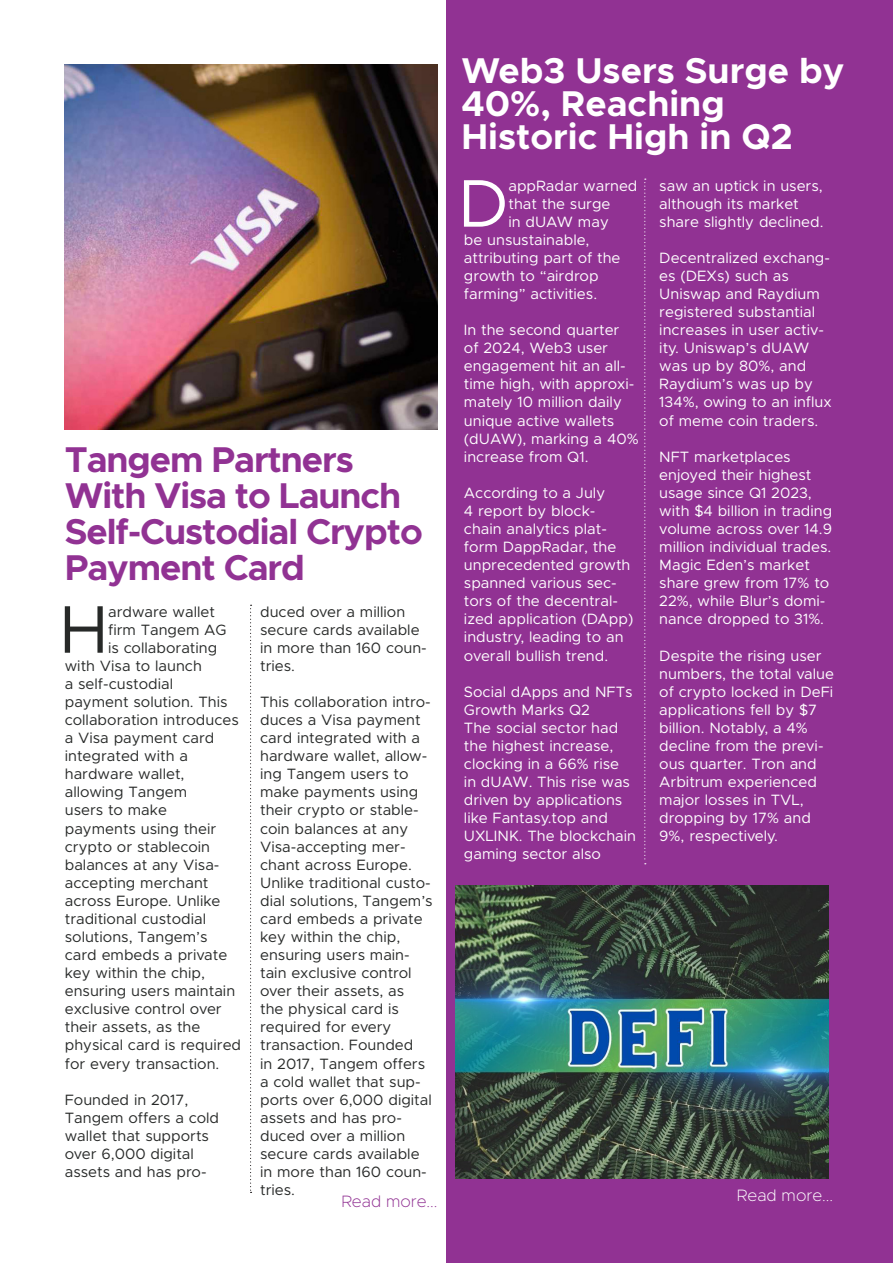
<style>
.page{position:relative;width:893px;height:1263px;background:#fff}
.page>*{position:absolute;margin:0;border:0;box-sizing:border-box;transform-origin:0 0}
.Body_paragraph{font:67.65px "Metropolis";color:#272928}
.Body_paragraph-2{font:67.65px "Metropolis";color:#fff}
.t1{font:700 36px/36px "Metropolis";letter-spacing:-.03em;color:#913293}
.t2{font:700 36px/33px "Metropolis";color:#fff}
.t3{font:200 16.5px "Metropolis";color:#913293}
.t4{font:200 16.5px "Metropolis";color:#fff}
.Body_paragraph-3{font:15px/18px "Metropolis";color:#fff}
.Body_paragraph-4{font:15px/18px "Metropolis";color:#272928}
</style>
<div class="page">
<img style="left:65px;top:65px;width:372px;height:364px">
<div style="left:446px;top:0;width:447px;height:1263px;background:#913293"></div>
<svg style="left:250px;top:605px;width:2px;height:588px"></svg>
<svg style="left:644px;top:179px;width:2px;height:685px"></svg>
<img style="left:455px;top:885px;width:373px;height:294px">
<p class="t1" style="left:65px;top:442px;width:360px">Tangem Partners<br>With Visa to Launch<br>Self-Custodial Crypto<br>Payment Card</p>
<p class="Body_paragraph" style="left:59px;top:587px;width:50px">H</p>
<p class="Body_paragraph-4" style="left:108px;top:602px;width:108px">ardware wallet</p>
<p class="Body_paragraph-4" style="left:260px;top:602px;width:168px">duced over a million secure cards available in more than 160 coun&shy;tries.</p>
<p class="Body_paragraph-4" style="left:260px;top:693px;width:174px">This collaboration intro&shy;duces a Visa payment card integrated with a hardware wallet, allow&shy;ing Tangem users to make payments using their crypto or stable&shy;coin balances at any<br>Visa-accepting mer&shy;chant across Europe.<br>Unlike traditional custo&shy;dial solutions, Tangem’s card embeds a private key within the chip, ensuring users main&shy;tain exclusive control over their assets, as<br>the physical card is required for every transaction. Founded<br>in 2017, Tangem offers a cold wallet that sup&shy;ports over 6,000 digital assets and has pro&shy;duced over a million secure cards available in more than 160 coun&shy;tries.</p>
<p class="t3" style="left:341px;top:1191px;width:98px">Read more...</p>
<p class="Body_paragraph-4" style="left:108px;top:620px;width:120px">firm Tangem AG</p>
<p class="Body_paragraph-4" style="left:108px;top:638px;width:111px">is collaborating</p>
<p class="Body_paragraph-4" style="left:65px;top:657px;width:139px">with Visa to launch</p>
<p class="Body_paragraph-4" style="left:65px;top:675px;width:110px">a self-custodial</p>
<p class="Body_paragraph-4" style="left:65px;top:693px;width:164px">payment solution. This</p>
<p class="Body_paragraph-4" style="left:65px;top:711px;width:176px">collaboration introduces</p>
<p class="Body_paragraph-4" style="left:65px;top:729px;width:151px">a Visa payment card</p>
<p class="Body_paragraph-4" style="left:65px;top:747px;width:125px">integrated with a</p>
<p class="Body_paragraph-4" style="left:65px;top:765px;width:121px">hardware wallet,</p>
<p class="Body_paragraph-4" style="left:65px;top:783px;width:124px">allowing Tangem</p>
<p class="Body_paragraph-4" style="left:65px;top:801px;width:104px">users to make</p>
<p class="Body_paragraph-4" style="left:65px;top:819px;width:153px">payments using their</p>
<p class="Body_paragraph-4" style="left:65px;top:837px;width:147px">crypto or stablecoin</p>
<p class="Body_paragraph-4" style="left:65px;top:855px;width:156px">balances at any Visa-</p>
<p class="Body_paragraph-4" style="left:65px;top:873px;width:145px">accepting merchant</p>
<p class="Body_paragraph-4" style="left:65px;top:892px;width:157px">across Europe. Unlike</p>
<p class="Body_paragraph-4" style="left:65px;top:910px;width:143px">traditional custodial</p>
<p class="Body_paragraph-4" style="left:65px;top:928px;width:144px">solutions, Tangem’s</p>
<p class="Body_paragraph-4" style="left:65px;top:946px;width:164px">card embeds a private</p>
<p class="Body_paragraph-4" style="left:65px;top:964px;width:142px">key within the chip,</p>
<p class="Body_paragraph-4" style="left:65px;top:982px;width:172px">ensuring users maintain</p>
<p class="Body_paragraph-4" style="left:65px;top:1000px;width:158px">exclusive control over</p>
<p class="Body_paragraph-4" style="left:65px;top:1018px;width:137px">their assets, as the</p>
<p class="Body_paragraph-4" style="left:65px;top:1036px;width:178px">physical card is required</p>
<p class="Body_paragraph-4" style="left:65px;top:1054px;width:156px">for every transaction.</p>
<p class="Body_paragraph-4" style="left:65px;top:1090px;width:156px">Founded in 2017,<br>Tangem offers a cold wallet that supports over 6,000 digital assets and has pro-</p>
<p class="t2" style="left:461px;top:54px;width:384px">Web3 Users Surge by<br>40%, Reaching</p>
<p class="t2" style="left:461px;top:120px;width:333px">Historic High in Q2</p>
<p class="Body_paragraph-2" style="left:458px;top:161px;width:53px">D</p>
<p class="Body_paragraph-3" style="left:508px;top:176px;width:131px">appRadar warned</p>
<p class="Body_paragraph-3" style="left:508px;top:194px;width:104px">that the surge</p>
<p class="Body_paragraph-3" style="left:508px;top:212px;width:102px">in dUAW may</p>
<p class="Body_paragraph-3" style="left:464px;top:231px;width:127px">be unsustainable,</p>
<p class="Body_paragraph-3" style="left:464px;top:249px;width:158px">attributing part of the</p>
<p class="Body_paragraph-3" style="left:464px;top:267px;width:136px">growth to “airdrop</p>
<p class="Body_paragraph-3" style="left:464px;top:285px;width:135px">farming” activities.</p>
<p class="Body_paragraph-3" style="left:464px;top:321px;width:176px">In the second quarter<br>of 2024, Web3 user engagement hit an all&shy;time high, with approxi&shy;mately 10 million daily unique active wallets (dUAW), marking a 40% increase from Q1.</p>
<p class="Body_paragraph-3" style="left:464px;top:484px;width:171px">According to a July<br>4 report by block&shy;chain analytics plat&shy;form DappRadar, the unprecedented growth spanned various sec&shy;tors of the decentral&shy;ized application (DApp) industry, leading to an overall bullish trend.</p>
<p class="Body_paragraph-3" style="left:464px;top:682px;width:170px">Social dApps and NFTs<br>Growth Marks Q2</p>
<p class="Body_paragraph-3" style="left:464px;top:719px;width:174px">The social sector had the highest increase, clocking in a 66% rise<br>in dUAW. This rise was driven by applications like Fantasy.top and<br>UXLINK. The blockchain gaming sector also</p>
<p class="Body_paragraph-3" style="left:659px;top:176px;width:166px">saw an uptick in users, although its market share slightly declined.</p>
<p class="Body_paragraph-3" style="left:659px;top:249px;width:174px">Decentralized exchang&shy;es (DEXs) such as<br>Uniswap and Raydium registered substantial increases in user activ&shy;ity. Uniswap’s dUAW was up by 80%, and<br>Raydium’s was up by<br>134%, owing to an influx of meme coin traders.</p>
<p class="Body_paragraph-3" style="left:659px;top:447px;width:175px">NFT marketplaces enjoyed their highest usage since Q1 2023, with $4 billion in trading volume across over 14.9 million individual trades.<br>Magic Eden’s market share grew from 17% to<br>22%, while Blur’s domi&shy;nance dropped to 31%.</p>
<p class="Body_paragraph-3" style="left:659px;top:646px;width:176px">Despite the rising user numbers, the total value of crypto locked in DeFi applications fell by $7 billion. Notably, a 4% decline from the previ&shy;ous quarter. Tron and<br>Arbitrum experienced major losses in TVL, dropping by 17% and<br>9%, respectively.</p>
<p class="t4" style="left:737px;top:1185px;width:98px">Read more...</p>
</div>
